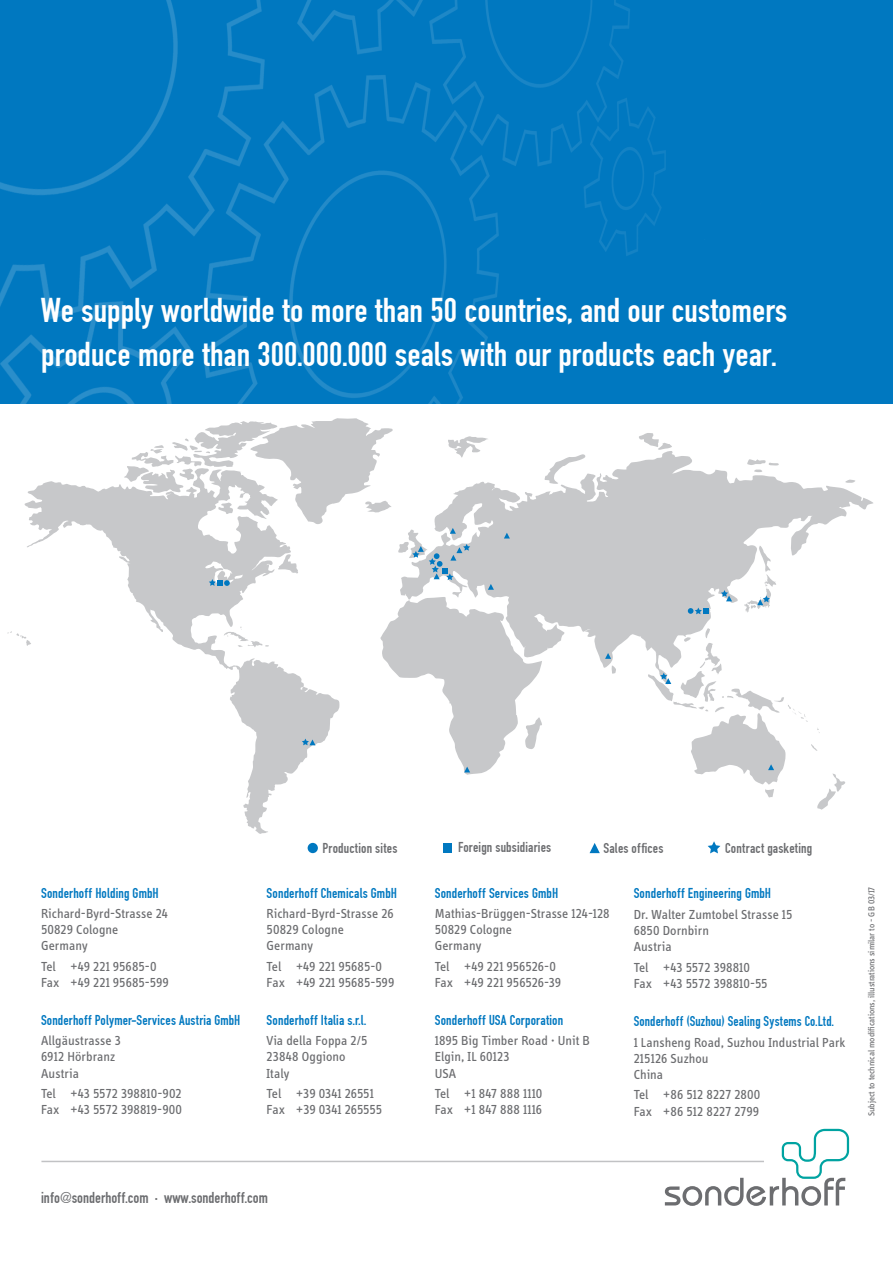
<style>
.page{position:relative;width:893px;height:1263px;background:#fff}
.page>*{position:absolute;margin:0;border:0;box-sizing:border-box;transform-origin:0 0}
.t1{font:36px/43.2px "Engschrift DIND";color:#fff}
.t2{font:16.5px "Engschrift DIND";color:#6c6d70}
.t3{font:15px "Engschrift DIND";letter-spacing:.01em;color:#0078c0}
.t4{font:15px "Engschrift DIND";letter-spacing:.01em;color:#6c6d70}
.t5{font:13.5px/16.2px "Info Display OT";letter-spacing:.005em;color:#6c6d70}
.t6{font:9px "Info Display OT";color:#6c6d70}
</style>
<div class="page">
<svg style="left:665px;top:1129px;width:184px;height:77px"></svg>
<svg style="left:639px;top:433px;width:33px;height:17px"></svg>
<svg style="left:400px;top:451px;width:473px;height:217px;fill:#c7c8ca"></svg>
<svg style="left:24px;top:481px;width:245px;height:188px"></svg>
<svg style="left:7px;top:631px;width:25px;height:15px"></svg>
<svg style="left:605px;top:653px;width:12px;height:21px"></svg>
<svg style="left:380px;top:597px;width:162px;height:178px"></svg>
<svg style="left:648px;top:627px;width:198px;height:183px"></svg>
<svg style="left:744px;top:546px;width:32px;height:67px"></svg>
<svg style="left:721px;top:590px;width:11px;height:11px"></svg>
<svg style="left:504px;top:533px;width:6px;height:5px"></svg>
<svg style="left:123px;top:418px;width:371px;height:172px"></svg>
<svg style="left:229px;top:658px;width:111px;height:176px"></svg>
<svg style="left:688px;top:607px;width:21px;height:7px"></svg>
<div style="left:0;top:0;width:893px;height:404px;background:#0078c0"></div>
<hr style="left:41px;top:1161px;width:723px;height:1px;background:#c1c2c4">
<svg style="left:708px;top:841px;width:12px;height:12px"></svg>
<svg style="left:590px;top:843px;width:10px;height:10px"></svg>
<div style="left:308px;top:843px;width:10px;height:10px;background:#0078c0;border-radius:50%"></div>
<div style="left:443px;top:843px;width:9px;height:10px;background:#0078c0"></div>
<h1 class="t1" style="left:41px;top:290px;width:748px">We supply worldwide to more than 50 countries, and our customers produce more than 300.000.000 seals with our products each year.</h1>
<p class="t3" style="left:41px;top:885px;width:119px">Sonderhoff Holding GmbH</p>
<p class="t5" style="left:41px;top:905px;width:128px">Richard-Byrd-Strasse 24<br>50829 Cologne<br>Germany</p>
<p class="t5" style="left:41px;top:958px;width:129px">Tel +49 221 95685-0<br>Fax +49 221 95685-599</p>
<p class="t3" style="left:41px;top:1012px;width:201px">Sonderhoff Polymer-Services Austria GmbH</p>
<p class="t5" style="left:41px;top:1032px;width:81px">Allgäustrasse 3<br>6912 Hörbranz<br>Austria</p>
<p class="t5" style="left:41px;top:1085px;width:142px">Tel +43 5572 398810-902<br>Fax +43 5572 398819-900</p>
<p class="t4" style="left:323px;top:840px;width:76px">Production sites</p>
<p class="t4" style="left:458px;top:839px;width:95px">Foreign subsidiaries</p>
<p class="t4" style="left:603px;top:840px;width:61px">Sales offices</p>
<p class="t4" style="left:725px;top:840px;width:88px">Contract gasketing</p>
<p class="t3" style="left:267px;top:885px;width:132px">Sonderhoff Chemicals GmbH</p>
<p class="t5" style="left:267px;top:905px;width:129px">Richard-Byrd-Strasse 26<br>50829 Cologne<br>Germany</p>
<p class="t5" style="left:267px;top:958px;width:129px">Tel +49 221 95685-0<br>Fax +49 221 95685-599</p>
<p class="t3" style="left:267px;top:1012px;width:101px">Sonderhoff Italia s.r.l.</p>
<p class="t5" style="left:267px;top:1032px;width:102px">Via della Foppa 2/5<br>23848 Oggiono<br>Italy</p>
<p class="t5" style="left:267px;top:1085px;width:117px">Tel +39 0341 26551<br>Fax +39 0341 265555</p>
<p class="t3" style="left:435px;top:885px;width:125px">Sonderhoff Services GmbH</p>
<p class="t5" style="left:435px;top:905px;width:176px">Mathias-Brüggen-Strasse 124-128<br>50829 Cologne<br>Germany</p>
<p class="t5" style="left:435px;top:958px;width:128px">Tel +49 221 956526-0<br>Fax +49 221 956526-39</p>
<p class="t3" style="left:435px;top:1012px;width:130px">Sonderhoff USA Corporation</p>
<p class="t5" style="left:435px;top:1032px;width:157px">1895 Big Timber Road · Unit B<br>Elgin, IL 60123<br>USA</p>
<p class="t5" style="left:435px;top:1085px;width:109px">Tel +1 847 888 1110<br>Fax +1 847 888 1116</p>
<p class="t3" style="left:634px;top:885px;width:139px">Sonderhoff Engineering GmbH</p>
<p class="t5" style="left:634px;top:906px;width:160px">Dr. Walter Zumtobel Strasse 15<br>6850 Dornbirn<br>Austria</p>
<p class="t5" style="left:634px;top:959px;width:135px">Tel +43 5572 398810<br>Fax +43 5572 398810-55</p>
<p class="t3" style="left:634px;top:1013px;width:202px">Sonderhoff (Suzhou) Sealing Systems Co.Ltd.</p>
<p class="t5" style="left:634px;top:1033px;width:213px">1 Lansheng Road, Suzhou Industrial Park<br>215126 Suzhou<br>China</p>
<p class="t5" style="left:634px;top:1086px;width:128px">Tel +86 512 8227 2800<br>Fax +86 512 8227 2799</p>
<p class="t6" style="left:866px;top:1116px;width:231px;rotate:-90deg">Subject to technical modifications, illustrations similar to - GB 03/17</p>
<p class="t2" style="left:41px;top:1189px;width:228px">info@sonderhoff.com · www.sonderhoff.com</p>
</div>
